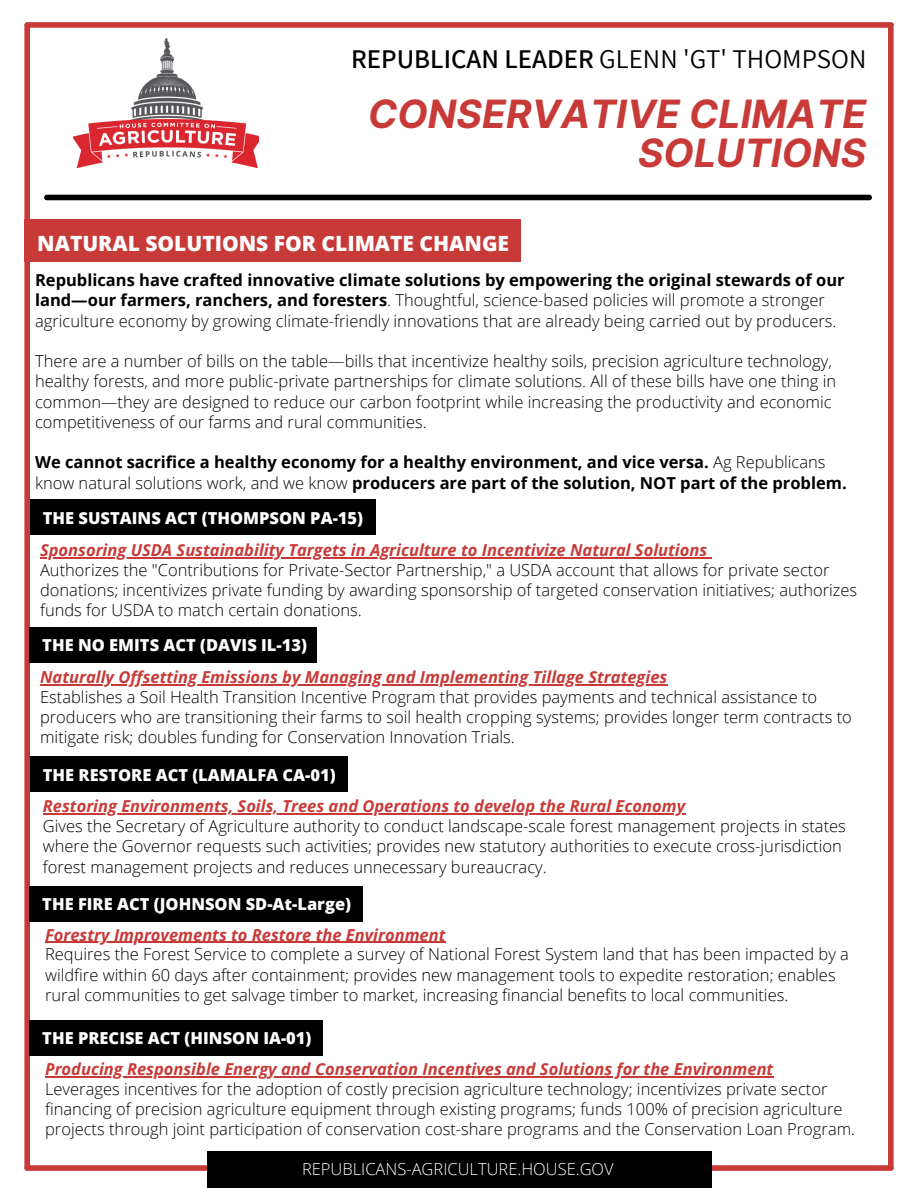
<style>
.page{position:relative;width:918px;height:1188px;background:#fff}
.page>*{position:absolute;margin:0;border:0;box-sizing:border-box;transform-origin:0 0}
.t1{font:italic 700 39px/38.2px "Inter";color:#c83a37;text-align:right}
.t2{font:27px "Assistant";color:#000}
.t3{font:800 21px "Open Sans";color:#fffeff}
.t4{font:300 16.5px/20.2px "Open Sans";color:#000}
.t5{font:italic 700 16.5px "Open Sans";color:#c83a37}
.t6{font:700 16.5px/20.2px "Open Sans";color:#000}
.t7{font:800 16.5px "Open Sans";color:#fffeff}
.t8{font:300 16.5px "Open Sans";color:#fffeff}
.s1{font-weight:600}
.s2{font-weight:700}
.s3{font-weight:300}
</style>
<div class="page">
<div style="left:24px;top:25px;width:6px;height:1143px;background:#c83a37"></div>
<div style="left:888px;top:28px;width:6px;height:1138px;background:#c83a37"></div>
<div style="left:27px;top:1165px;width:864px;height:6px;background:#c83a37"></div>
<div style="left:27px;top:22px;width:864px;height:6px;background:#c83a37"></div>
<img style="left:73px;top:38px;width:186px;height:130px">
<div style="left:47px;top:195px;width:822px;height:5px;background:#000"></div>
<div style="left:207px;top:1152px;width:505px;height:36px;background:#000"></div>
<div style="left:24px;top:219px;width:497px;height:43px;background:#c83a37"></div>
<div style="left:30px;top:499px;width:346px;height:36px;background:#000"></div>
<hr style="left:40px;top:557px;width:667px;height:1px;background:#c83a37">
<div style="left:29px;top:627px;width:288px;height:36px;background:#000"></div>
<hr style="left:40px;top:684px;width:627px;height:1px;background:#c83a37">
<div style="left:30px;top:756px;width:318px;height:36px;background:#000"></div>
<hr style="left:43px;top:814px;width:642px;height:1px;background:#c83a37">
<div style="left:29px;top:886px;width:334px;height:36px;background:#000"></div>
<hr style="left:45px;top:942px;width:400px;height:1px;background:#c83a37">
<div style="left:29px;top:1020px;width:294px;height:36px;background:#000"></div>
<hr style="left:45px;top:1076px;width:728px;height:1px;background:#c83a37">
<p class="t2" style="left:351px;top:41px;width:517px"><span class="s1">REPUBLICAN LEADER</span> GLENN 'GT' THOMPSON</p>
<p class="t1" style="left:368px;top:95px;width:500px">CONSERVATIVE CLIMATE<br>SOLUTIONS</p>
<p class="t3" style="left:37px;top:229px;width:473px">NATURAL SOLUTIONS FOR CLIMATE CHANGE</p>
<p class="t4" style="left:35px;top:270px;width:811px"><span class="s2">Republicans have crafted innovative climate solutions by empowering the original stewards of our land—our farmers, ranchers, and foresters</span>. Thoughtful, science-based policies will promote a stronger agriculture economy by growing climate-friendly innovations that are already being carried out by producers.</p>
<p class="t4" style="left:35px;top:351px;width:803px">There are a number of bills on the table—bills that incentivize healthy soils, precision agriculture technology, healthy forests, and more public-private partnerships for climate solutions. All of these bills have one thing in common—they are designed to reduce our carbon footprint while increasing the productivity and economic competitiveness of our farms and rural communities.</p>
<p class="t6" style="left:35px;top:452px;width:813px">We cannot sacrifice a healthy economy for a healthy environment, and vice versa. <span class="s3">Ag Republicans know natural solutions work, and we know</span> producers are part of the solution, NOT part of the problem.</p>
<p class="t7" style="left:43px;top:506px;width:322px">THE SUSTAINS ACT (THOMPSON PA-15)</p>
<p class="t5" style="left:40px;top:538px;width:669px">Sponsoring USDA Sustainability Targets in Agriculture to Incentivize Natural Solutions</p>
<p class="t4" style="left:40px;top:559px;width:819px">Authorizes the "Contributions for Private-Sector Partnership," a USDA account that allows for private sector donations; incentivizes private funding by awarding sponsorship of targeted conservation initiatives; authorizes funds for USDA to match certain donations.</p>
<p class="t7" style="left:42px;top:634px;width:266px">THE NO EMITS ACT (DAVIS IL-13)</p>
<p class="t5" style="left:40px;top:665px;width:629px">Naturally Offsetting Emissions by Managing and Implementing Tillage Strategies</p>
<p class="t4" style="left:40px;top:686px;width:813px">Establishes a Soil Health Transition Incentive Program that provides payments and technical assistance to producers who are transitioning their farms to soil health cropping systems; provides longer term contracts to mitigate risk; doubles funding for Conservation Innovation Trials.</p>
<p class="t7" style="left:43px;top:763px;width:294px">THE RESTORE ACT (LAMALFA CA-01)</p>
<p class="t5" style="left:43px;top:795px;width:644px">Restoring Environments, Soils, Trees and Operations to develop the Rural Economy</p>
<p class="t4" style="left:43px;top:816px;width:805px">Gives the Secretary of Agriculture authority to conduct landscape-scale forest management projects in states where the Governor requests such activities; provides new statutory authorities to execute cross-jurisdiction forest management projects and reduces unnecessary bureaucracy.</p>
<p class="t7" style="left:42px;top:892px;width:310px">THE FIRE ACT (JOHNSON SD-At-Large)</p>
<p class="t5" style="left:45px;top:923px;width:402px">Forestry Improvements to Restore the Environment</p>
<p class="t4" style="left:45px;top:944px;width:805px">Requires the Forest Service to complete a survey of National Forest System land that has been impacted by a wildfire within 60 days after containment; provides new management tools to expedite restoration; enables rural communities to get salvage timber to market, increasing financial benefits to local communities.</p>
<p class="t7" style="left:42px;top:1027px;width:271px">THE PRECISE ACT (HINSON IA-01)</p>
<p class="t5" style="left:45px;top:1057px;width:730px">Producing Responsible Energy and Conservation Incentives and Solutions for the Environment</p>
<p class="t4" style="left:45px;top:1078px;width:812px">Leverages incentives for the adoption of costly precision agriculture technology; incentivizes private sector financing of precision agriculture equipment through existing programs; funds 100% of precision agriculture projects through joint participation of conservation cost-share programs and the Conservation Loan Program.</p>
<p class="t8" style="left:302px;top:1157px;width:313px">REPUBLICANS-AGRICULTURE.HOUSE.GOV</p>
</div>
